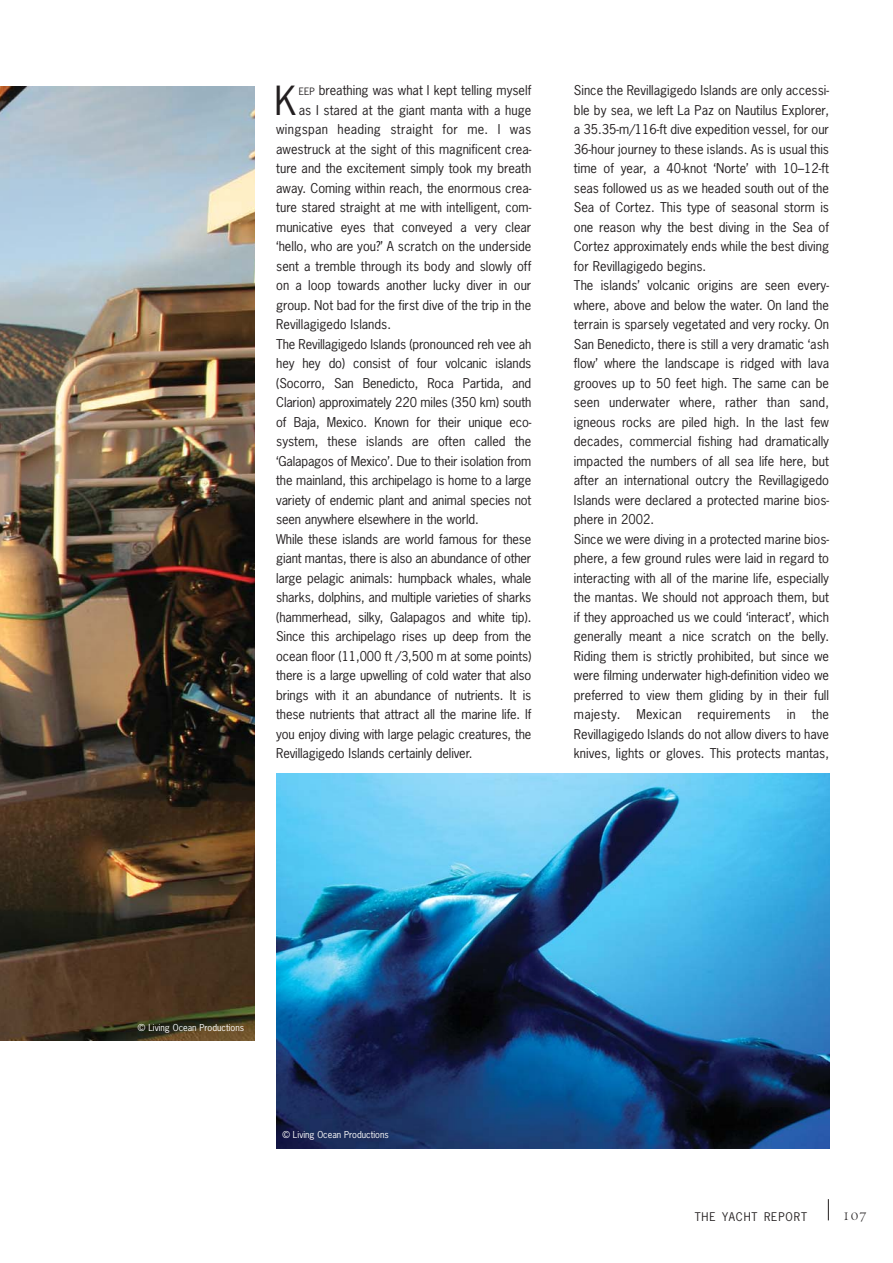
<style>
.page{position:relative;width:893px;height:1263px;background:#fff}
.page>*{position:absolute;margin:0;border:0;box-sizing:border-box;transform-origin:0 0}
.t1{font:37.8px "News Gothic";color:#231f20}
.t2{font:15px "Venetian 301 BT";color:#231f20}
.t3{font:12.75px/19.5px "News Gothic";color:#231f20}
.t4{font:12.75px "News Gothic";letter-spacing:.02em;color:#231f20}
.t5{font:12.75px "News Gothic";letter-spacing:.025em;color:#231f20}
.t6{font:11.25px "News Gothic";letter-spacing:.075em;color:#231f20}
.t7{font:9px "News Gothic";color:#fff}
.s1{font-size:9.6px}
</style>
<div class="page">
<img style="left:0;top:87px;width:255px;height:953px">
<svg style="left:828px;top:1199px;width:1px;height:21px"></svg>
<img style="left:276px;top:774px;width:553px;height:374px">
<h1 class="t1" style="left:275px;top:85px;width:23px">K</h1>
<p class="t3" style="left:299px;top:82px;width:234px"><span class="s1">EEP</span> breathing was what I kept telling myself</p>
<p class="t3" style="left:299px;top:101px;width:234px">as I stared at the giant manta with a huge</p>
<p class="t4" style="left:276px;top:124px;width:257px">wingspan heading straight for me. I was</p>
<p class="t3" style="left:276px;top:140px;width:257px">awestruck at the sight of this magnificent crea-</p>
<p class="t3" style="left:276px;top:160px;width:257px">ture and the excitement simply took my breath</p>
<p class="t3" style="left:276px;top:179px;width:257px">away. Coming within reach, the enormous crea-</p>
<p class="t3" style="left:276px;top:199px;width:257px">ture stared straight at me with intelligent, com-</p>
<p class="t3" style="left:276px;top:218px;width:257px">municative eyes that conveyed a very clear</p>
<p class="t3" style="left:276px;top:238px;width:257px">‘hello, who are you?’ A scratch on the underside</p>
<p class="t3" style="left:276px;top:257px;width:257px">sent a tremble through its body and slowly off</p>
<p class="t3" style="left:276px;top:277px;width:257px">on a loop towards another lucky diver in our</p>
<p class="t3" style="left:276px;top:296px;width:257px">group. Not bad for the first dive of the trip in the</p>
<p class="t3" style="left:276px;top:316px;width:116px">Revillagigedo Islands.</p>
<p class="t3" style="left:276px;top:335px;width:257px">The Revillagigedo Islands (pronounced reh vee ah</p>
<p class="t3" style="left:276px;top:355px;width:257px">hey hey do) consist of four volcanic islands</p>
<p class="t3" style="left:276px;top:374px;width:257px">(Socorro, San Benedicto, Roca Partida, and</p>
<p class="t3" style="left:276px;top:394px;width:257px">Clarion) approximately 220 miles (350 km) south</p>
<p class="t3" style="left:276px;top:413px;width:257px">of Baja, Mexico. Known for their unique eco-</p>
<p class="t3" style="left:276px;top:433px;width:257px">system, these islands are often called the</p>
<p class="t3" style="left:276px;top:452px;width:257px">‘Galapagos of Mexico’. Due to their isolation from</p>
<p class="t3" style="left:276px;top:472px;width:257px">the mainland, this archipelago is home to a large</p>
<p class="t3" style="left:276px;top:491px;width:257px">variety of endemic plant and animal species not</p>
<p class="t3" style="left:276px;top:511px;width:204px">seen anywhere elsewhere in the world.</p>
<p class="t3" style="left:276px;top:530px;width:257px">While these islands are world famous for these</p>
<p class="t3" style="left:276px;top:550px;width:257px">giant mantas, there is also an abundance of other</p>
<p class="t3" style="left:276px;top:569px;width:257px">large pelagic animals: humpback whales, whale</p>
<p class="t3" style="left:276px;top:589px;width:257px">sharks, dolphins, and multiple varieties of sharks</p>
<p class="t3" style="left:276px;top:608px;width:257px">(hammerhead, silky, Galapagos and white tip).</p>
<p class="t3" style="left:276px;top:628px;width:257px">Since this archipelago rises up deep from the</p>
<p class="t3" style="left:276px;top:647px;width:257px">ocean floor (11,000 ft /3,500 m at some points)</p>
<p class="t3" style="left:276px;top:667px;width:257px">there is a large upwelling of cold water that also</p>
<p class="t3" style="left:276px;top:686px;width:257px">brings with it an abundance of nutrients. It is</p>
<p class="t3" style="left:276px;top:706px;width:257px">these nutrients that attract all the marine life. If</p>
<p class="t3" style="left:276px;top:725px;width:257px">you enjoy diving with large pelagic creatures, the</p>
<p class="t3" style="left:276px;top:745px;width:198px">Revillagigedo Islands certainly deliver.</p>
<p class="t3" style="left:574px;top:82px;width:257px">Since the Revillagigedo Islands are only accessi&shy;ble by sea, we left La Paz on Nautilus Explorer, a 35.35-m/116-ft dive expedition vessel, for our 36-hour journey to these islands. As is usual this time of year, a 40-knot ‘Norte’ with 10–12-ft seas followed us as we headed south out of the Sea of Cortez. This type of seasonal storm is one reason why the best diving in the Sea of Cortez approximately ends while the best diving for Revillagigedo begins.<br>The islands’ volcanic origins are seen every&shy;where, above and below the water. On land the terrain is sparsely vegetated and very rocky. On San Benedicto, there is still a very dramatic ‘ash flow’ where the landscape is ridged with lava grooves up to 50 feet high. The same can be seen underwater where, rather than sand, igneous rocks are piled high. In the last few decades, commercial fishing had dramatically impacted the numbers of all sea life here, but after an international outcry the Revillagigedo Islands were declared a protected marine bios&shy;phere in 2002.<br>Since we were diving in a protected marine bios&shy;phere, a few ground rules were laid in regard to interacting with all of the marine life, especially the mantas. We should not approach them, but if they approached us we could ‘interact’, which generally meant a nice scratch on the belly.<br>Riding them is strictly prohibited, but since we were filming underwater high-definition video we preferred to view them gliding by in their full majesty.</p>
<p class="t3" style="left:574px;top:706px;width:257px;text-align:justify;text-indent:238px">the Revillagigedo Islands do not allow divers to have knives, lights or gloves. This protects mantas,</p>
<p class="t5" style="left:636px;top:709px;width:47px">Mexican</p>
<p class="t5" style="left:698px;top:709px;width:75px">requirements</p>
<p class="t3" style="left:787px;top:706px;width:11px">in</p>
<p class="t7" style="left:138px;top:1024px;width:108px">© Living Ocean Productions</p>
<p class="t7" style="left:283px;top:1131px;width:108px">© Living Ocean Productions</p>
<p class="t6" style="left:695px;top:1212px;width:114px">THE YACHT REPORT</p>
<p class="t2" style="left:842px;top:1210px;width:26px">107</p>
</div>
